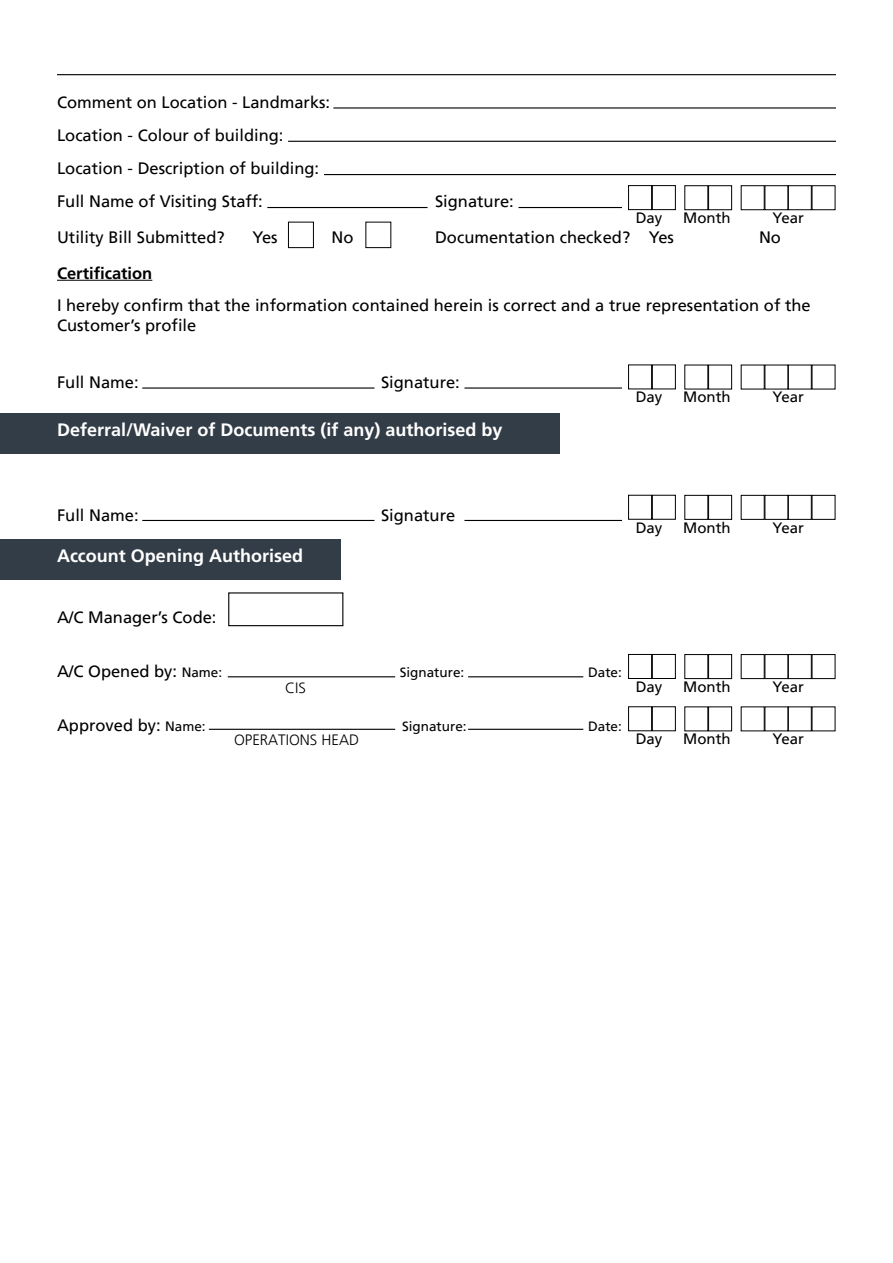
<style>
.page{position:relative;width:893px;height:1263px;background:#fff}
.page>*{position:absolute;margin:0;border:0;box-sizing:border-box;transform-origin:0 0}
.t1{font:700 18px "Frutiger LT Std";color:#fff}
.t2{font:16.5px/33px "Frutiger LT";color:#000}
.t3{font:700 16.5px "Frutiger LT Std";color:#000}
.t4{font:15px "Frutiger LT";color:#000}
.t5{font:300 15px "Frutiger LT";color:#000}
.t6{font:13.5px "Frutiger LT";color:#000}
.s1{font-size:13.5px}
</style>
<div class="page">
<hr style="left:57px;top:280px;width:95px;height:1px;background:#000">
<hr style="left:57px;top:74px;width:779px;height:1px;background:#000">
<hr style="left:333px;top:107px;width:503px;height:2px;background:#000">
<hr style="left:288px;top:141px;width:548px;height:1px;background:#000">
<hr style="left:324px;top:174px;width:512px;height:1px;background:#000">
<hr style="left:267px;top:207px;width:160px;height:1px;background:#000">
<hr style="left:518px;top:207px;width:104px;height:1px;background:#000">
<div style="left:288px;top:222px;width:26px;height:26px;border:1px solid #000"></div>
<hr style="left:142px;top:387px;width:232px;height:2px;background:#000">
<hr style="left:464px;top:387px;width:158px;height:2px;background:#000">
<div style="left:0;top:539px;width:340px;height:41px;background:#333d47"></div>
<div style="left:0;top:413px;width:560px;height:41px;background:#333d47"></div>
<hr style="left:142px;top:520px;width:232px;height:1px;background:#000">
<hr style="left:464px;top:520px;width:158px;height:1px;background:#000">
<hr style="left:228px;top:676px;width:167px;height:1px;background:#000">
<hr style="left:468px;top:676px;width:115px;height:1px;background:#000">
<hr style="left:209px;top:729px;width:186px;height:1px;background:#000">
<hr style="left:468px;top:729px;width:115px;height:1px;background:#000">
<div style="left:228px;top:592px;width:115px;height:34px;border:1px solid #000"></div>
<div style="left:628px;top:185px;width:24px;height:25px;border:1px solid #000"></div>
<div style="left:652px;top:185px;width:24px;height:25px;border:1px solid #000"></div>
<div style="left:708px;top:185px;width:24px;height:25px;border:1px solid #000"></div>
<div style="left:741px;top:185px;width:24px;height:25px;border:1px solid #000"></div>
<div style="left:788px;top:185px;width:24px;height:25px;border:1px solid #000"></div>
<div style="left:628px;top:364px;width:24px;height:25px;border:1px solid #000"></div>
<div style="left:652px;top:364px;width:24px;height:25px;border:1px solid #000"></div>
<div style="left:708px;top:365px;width:24px;height:24px;border:1px solid #000"></div>
<div style="left:788px;top:365px;width:24px;height:24px;border:1px solid #000"></div>
<div style="left:628px;top:495px;width:24px;height:25px;border:1px solid #000"></div>
<div style="left:652px;top:495px;width:24px;height:25px;border:1px solid #000"></div>
<div style="left:684px;top:495px;width:24px;height:25px;border:1px solid #000"></div>
<div style="left:708px;top:495px;width:24px;height:25px;border:1px solid #000"></div>
<div style="left:741px;top:495px;width:24px;height:25px;border:1px solid #000"></div>
<div style="left:765px;top:495px;width:23px;height:25px;border:1px solid #000"></div>
<div style="left:788px;top:495px;width:24px;height:25px;border:1px solid #000"></div>
<div style="left:812px;top:495px;width:23px;height:25px;border:1px solid #000"></div>
<div style="left:628px;top:654px;width:24px;height:25px;border:1px solid #000"></div>
<div style="left:652px;top:654px;width:24px;height:25px;border:1px solid #000"></div>
<div style="left:684px;top:654px;width:24px;height:25px;border:1px solid #000"></div>
<div style="left:708px;top:654px;width:24px;height:25px;border:1px solid #000"></div>
<div style="left:741px;top:654px;width:24px;height:25px;border:1px solid #000"></div>
<div style="left:765px;top:654px;width:23px;height:25px;border:1px solid #000"></div>
<div style="left:788px;top:654px;width:24px;height:25px;border:1px solid #000"></div>
<div style="left:812px;top:654px;width:23px;height:25px;border:1px solid #000"></div>
<div style="left:628px;top:706px;width:24px;height:25px;border:1px solid #000"></div>
<div style="left:652px;top:706px;width:24px;height:25px;border:1px solid #000"></div>
<div style="left:708px;top:706px;width:24px;height:25px;border:1px solid #000"></div>
<div style="left:788px;top:706px;width:24px;height:25px;border:1px solid #000"></div>
<p class="t2" style="left:57px;top:85px;width:275px">Comment on Location - Landmarks:<br>Location - Colour of building:<br>Location - Description of building:<br>Full Name of Visiting Staff:</p>
<p class="t2" style="left:435px;top:184px;width:80px">Signature:</p>
<p class="t4" style="left:636px;top:209px;width:28px">Day</p>
<p class="t4" style="left:683px;top:209px;width:49px">Month</p>
<p class="t4" style="left:772px;top:209px;width:33px">Year</p>
<p class="t2" style="left:57px;top:220px;width:169px">Utility Bill Submitted?</p>
<p class="t2" style="left:252px;top:220px;width:27px">Yes</p>
<p class="t2" style="left:332px;top:220px;width:23px">No</p>
<p class="t2" style="left:435px;top:220px;width:240px">Documentation checked? Yes</p>
<p class="t2" style="left:759px;top:220px;width:23px">No</p>
<p class="t3" style="left:57px;top:263px;width:97px">Certification</p>
<p class="t2" style="left:57px;top:295px;width:755px;line-height:20.1px">I hereby confirm that the information contained herein is correct and a true representation of the<br>Customer’s profile</p>
<p class="t2" style="left:57px;top:366px;width:83px">Full Name:</p>
<p class="t2" style="left:381px;top:366px;width:80px">Signature:</p>
<p class="t1" style="left:57px;top:419px;width:447px">Deferral/Waiver of Documents (if any) authorised by</p>
<p class="t4" style="left:636px;top:388px;width:28px">Day</p>
<p class="t4" style="left:683px;top:388px;width:49px">Month</p>
<p class="t4" style="left:772px;top:388px;width:33px">Year</p>
<p class="t2" style="left:57px;top:499px;width:83px">Full Name:</p>
<p class="t2" style="left:381px;top:499px;width:76px">Signature</p>
<p class="t1" style="left:57px;top:545px;width:247px">Account Opening Authorised</p>
<p class="t4" style="left:636px;top:518px;width:28px">Day</p>
<p class="t4" style="left:683px;top:518px;width:49px">Month</p>
<p class="t4" style="left:772px;top:518px;width:33px">Year</p>
<p class="t2" style="left:57px;top:601px;width:161px">A/C Manager’s Code:</p>
<p class="t2" style="left:57px;top:655px;width:167px">A/C Opened by: <span class="s1">Name:</span></p>
<p class="t6" style="left:400px;top:665px;width:66px">Signature:</p>
<p class="t6" style="left:588px;top:665px;width:35px">Date:</p>
<p class="t2" style="left:57px;top:709px;width:150px">Approved by: <span class="s1">Name:</span></p>
<p class="t6" style="left:402px;top:719px;width:66px">Signature:</p>
<p class="t6" style="left:588px;top:719px;width:35px">Date:</p>
<p class="t5" style="left:285px;top:679px;width:22px">CIS</p>
<p class="t5" style="left:234px;top:731px;width:127px">OPERATIONS HEAD</p>
<p class="t4" style="left:636px;top:678px;width:28px">Day</p>
<p class="t4" style="left:683px;top:678px;width:49px">Month</p>
<p class="t4" style="left:772px;top:678px;width:33px">Year</p>
<p class="t4" style="left:636px;top:730px;width:28px">Day</p>
<p class="t4" style="left:683px;top:730px;width:49px">Month</p>
<p class="t4" style="left:772px;top:730px;width:33px">Year</p>
</div>
